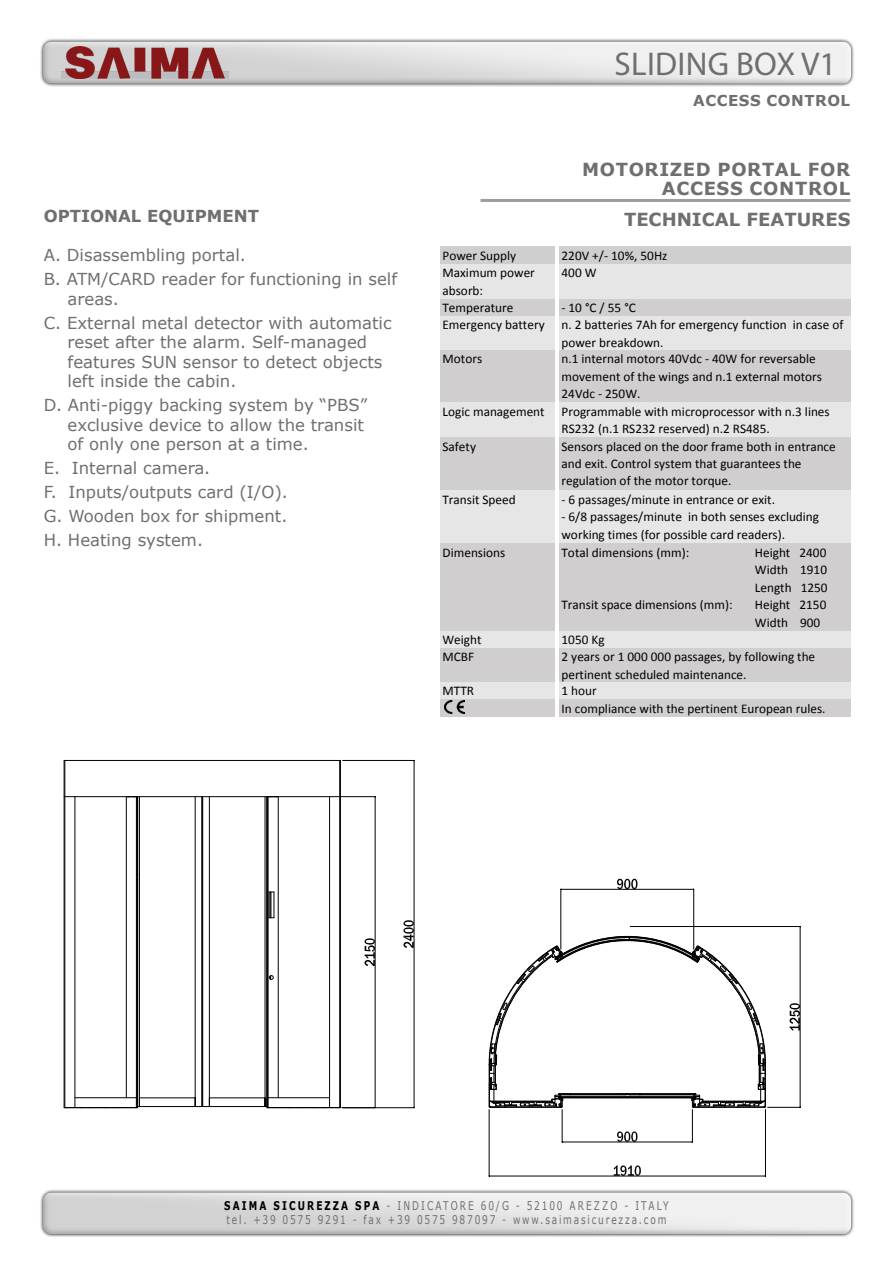
<style>
.page{position:relative;width:893px;height:1263px;background:#fff}
.page>*{position:absolute;margin:0;border:0;box-sizing:border-box;transform-origin:0 0}
.t1{font:33px "Myriad Pro";letter-spacing:.01em;color:#706f6f}
.t2{font:700 18px/19.5px "Verdana";letter-spacing:.035em;color:#706f6f;text-align:right}
.t3{font:700 18px "Verdana";color:#706f6f}
.t4{font:16.5px/24px "Verdana";color:#706f6f}
.t5{font:700 16.5px "Verdana";color:#706f6f}
.t6{font:700 15px "Verdana";letter-spacing:.035em;color:#706f6f}
.t7{font:13.2px/17.4px "Calibri";color:#000}
.t8{font:12px/14.4px "Verdana";letter-spacing:.2em;color:#706f6f;scale:.75 1}
.s1{font-weight:700;color:#000}
</style>
<div class="page">
<img style="left:40px;top:1189px;width:814px;height:48px">
<img style="left:40px;top:38px;width:814px;height:49px">
<img style="left:61px;top:46px;width:167px;height:32px">
<hr style="left:480px;top:199px;width:370px;height:3px;background:#9d9d9c">
<hr style="left:562px;top:1109px;width:1px;height:33px;background:#000">
<hr style="left:692px;top:1109px;width:1px;height:33px;background:#000">
<hr style="left:563px;top:1142px;width:129px;height:1px;background:#000">
<svg style="left:616px;top:1131px;width:22px;height:12px"></svg>
<hr style="left:560px;top:889px;width:1px;height:60px;background:#000">
<hr style="left:693px;top:889px;width:1px;height:60px;background:#000">
<hr style="left:561px;top:889px;width:132px;height:1px;background:#000">
<svg style="left:616px;top:879px;width:22px;height:11px"></svg>
<hr style="left:768px;top:1107px;width:32px;height:1px;background:#000">
<hr style="left:630px;top:926px;width:170px;height:1px;background:#000">
<hr style="left:800px;top:927px;width:1px;height:180px;background:#000">
<svg style="left:789px;top:1003px;width:12px;height:27px"></svg>
<hr style="left:343px;top:1107px;width:71px;height:1px;background:#000">
<hr style="left:343px;top:760px;width:71px;height:1px;background:#000">
<hr style="left:414px;top:761px;width:1px;height:346px;background:#000">
<svg style="left:403px;top:920px;width:12px;height:28px"></svg>
<hr style="left:342px;top:1107px;width:33px;height:1px;background:#000">
<hr style="left:343px;top:796px;width:32px;height:1px;background:#000">
<hr style="left:375px;top:797px;width:1px;height:310px;background:#000">
<svg style="left:364px;top:938px;width:12px;height:28px"></svg>
<hr style="left:489px;top:1109px;width:1px;height:67px;background:#000">
<hr style="left:765px;top:1109px;width:1px;height:67px;background:#000">
<hr style="left:489px;top:1176px;width:276px;height:1px;background:#000">
<svg style="left:614px;top:1165px;width:27px;height:12px"></svg>
<hr style="left:64px;top:1107px;width:73px;height:1px;background:#000">
<hr style="left:267px;top:1107px;width:73px;height:1px;background:#000">
<hr style="left:138px;top:1106px;width:129px;height:1px;background:#000">
<hr style="left:209px;top:1097px;width:56px;height:1px;background:#000">
<hr style="left:139px;top:1097px;width:56px;height:1px;background:#000">
<hr style="left:75px;top:1097px;width:62px;height:1px;background:#000">
<hr style="left:267px;top:1097px;width:63px;height:1px;background:#000">
<hr style="left:64px;top:760px;width:1px;height:347px;background:#000">
<hr style="left:75px;top:797px;width:1px;height:310px;background:#000">
<hr style="left:126px;top:797px;width:1px;height:301px;background:#000">
<hr style="left:136px;top:797px;width:1px;height:301px;background:#000">
<hr style="left:137px;top:797px;width:1px;height:78px;background:#000">
<hr style="left:137px;top:875px;width:1px;height:232px;background:#000">
<hr style="left:139px;top:797px;width:1px;height:309px;background:#000">
<hr style="left:195px;top:797px;width:1px;height:309px;background:#000">
<hr style="left:201px;top:797px;width:1px;height:309px;background:#000">
<hr style="left:202px;top:797px;width:1px;height:309px;background:#000">
<hr style="left:209px;top:797px;width:1px;height:309px;background:#000">
<hr style="left:265px;top:797px;width:1px;height:309px;background:#000">
<hr style="left:266px;top:797px;width:1px;height:310px;background:#000">
<hr style="left:267px;top:797px;width:1px;height:310px;background:#000">
<hr style="left:268px;top:797px;width:1px;height:301px;background:#000">
<svg style="left:269px;top:892px;width:6px;height:26px"></svg>
<hr style="left:278px;top:797px;width:1px;height:301px;background:#000">
<hr style="left:329px;top:797px;width:1px;height:310px;background:#000">
<hr style="left:339px;top:760px;width:1px;height:347px;background:#000">
<hr style="left:340px;top:760px;width:1px;height:347px;background:#000">
<hr style="left:64px;top:796px;width:278px;height:1px;background:#000">
<hr style="left:64px;top:760px;width:276px;height:1px;background:#000">
<svg style="left:269px;top:975px;width:5px;height:5px"></svg>
<svg style="left:488px;top:935px;width:278px;height:173px"></svg>
<div style="left:440px;top:246px;width:115px;height:18px;background:#d0cece"></div>
<div style="left:559px;top:246px;width:291px;height:18px;background:#d0cece"></div>
<div style="left:440px;top:264px;width:115px;height:35px;background:#e7e6e6"></div>
<div style="left:559px;top:264px;width:291px;height:35px;background:#e7e6e6"></div>
<div style="left:440px;top:299px;width:115px;height:17px;background:#d0cece"></div>
<div style="left:559px;top:299px;width:291px;height:17px;background:#d0cece"></div>
<div style="left:440px;top:316px;width:115px;height:34px;background:#e7e6e6"></div>
<div style="left:559px;top:316px;width:291px;height:34px;background:#e7e6e6"></div>
<div style="left:440px;top:350px;width:115px;height:53px;background:#d0cece"></div>
<div style="left:559px;top:350px;width:291px;height:53px;background:#d0cece"></div>
<div style="left:440px;top:402px;width:115px;height:35px;background:#e7e6e6"></div>
<div style="left:559px;top:402px;width:291px;height:35px;background:#e7e6e6"></div>
<div style="left:440px;top:437px;width:115px;height:54px;background:#d0cece"></div>
<div style="left:559px;top:437px;width:291px;height:54px;background:#d0cece"></div>
<div style="left:440px;top:490px;width:115px;height:54px;background:#e7e6e6"></div>
<div style="left:559px;top:490px;width:291px;height:54px;background:#e7e6e6"></div>
<div style="left:440px;top:544px;width:115px;height:87px;background:#d0cece"></div>
<div style="left:559px;top:544px;width:291px;height:87px;background:#d0cece"></div>
<div style="left:440px;top:631px;width:115px;height:17px;background:#e7e6e6"></div>
<div style="left:559px;top:631px;width:291px;height:17px;background:#e7e6e6"></div>
<div style="left:440px;top:648px;width:115px;height:34px;background:#d0cece"></div>
<div style="left:559px;top:648px;width:291px;height:34px;background:#d0cece"></div>
<div style="left:440px;top:682px;width:115px;height:18px;background:#e7e6e6"></div>
<div style="left:559px;top:682px;width:291px;height:18px;background:#e7e6e6"></div>
<div style="left:440px;top:700px;width:115px;height:17px;background:#d0cece"></div>
<div style="left:559px;top:700px;width:291px;height:17px;background:#d0cece"></div>
<img style="left:444px;top:701px;width:21px;height:13px">
<h1 class="t1" style="left:614px;top:43px;width:223px">SLIDING BOX V1</h1>
<p class="t6" style="left:693px;top:90px;width:158px">ACCESS CONTROL</p>
<h2 class="t2" style="left:582px;top:159px;width:269px">MOTORIZED PORTAL FOR<br>ACCESS CONTROL</h2>
<p class="t5" style="left:44px;top:205px;width:217px">OPTIONAL EQUIPMENT</p>
<h2 class="t3" style="left:624px;top:207px;width:228px">TECHNICAL FEATURES</h2>
<p class="t4" style="left:44px;top:243px;width:355px">A. Disassembling portal.<br>B. ATM/CARD reader for functioning in self</p>
<p class="t4" style="left:44px;top:287px;width:349px;text-indent:24px">areas.<br>C. External metal detector with automatic</p>
<p class="t4" style="left:68px;top:332px;width:316px;line-height:19.5px">reset after the alarm. Self-managed features SUN sensor to detect objects left inside the cabin.</p>
<p class="t4" style="left:68px;top:395px;width:301px;line-height:19.5px;text-indent:-24px">D. Anti-piggy backing system by “PBS” exclusive device to allow the transit of only one person at a time.</p>
<p class="t4" style="left:44px;top:456px;width:246px">E. Internal camera.<br>F. Inputs/outputs card (I/O).<br>G. Wooden box for shipment.<br>H. Heating system.</p>
<p class="t7" style="left:561px;top:246px;width:107px">220V +/- 10%, 50Hz</p>
<p class="t7" style="left:442px;top:246px;width:104px">Power Supply<br>Maximum power absorb:<br>Temperature<br>Emergency battery</p>
<p class="t7" style="left:442px;top:350px;width:41px">Motors</p>
<p class="t7" style="left:561px;top:264px;width:37px">400 W</p>
<p class="t7" style="left:561px;top:299px;width:76px">- 10 °C / 55 °C</p>
<p class="t7" style="left:561px;top:316px;width:283px">n. 2 batteries 7Ah for emergency function in case of power breakdown.</p>
<p class="t7" style="left:561px;top:350px;width:262px">n.1 internal motors 40Vdc - 40W for reversable movement of the wings and n.1 external motors<br>24Vdc - 250W.</p>
<p class="t7" style="left:561px;top:402px;width:270px">Programmable with microprocessor with n.3 lines<br>RS232 (n.1 RS232 reserved) n.2 RS485.</p>
<p class="t7" style="left:442px;top:402px;width:104px">Logic management</p>
<p class="t7" style="left:442px;top:437px;width:35px">Safety</p>
<p class="t7" style="left:561px;top:437px;width:276px">Sensors placed on the door frame both in entrance and exit. Control system that guarantees the regulation of the motor torque.</p>
<p class="t7" style="left:561px;top:490px;width:215px">- 6 passages/minute in entrance or exit.</p>
<p class="t7" style="left:561px;top:508px;width:259px">- 6/8 passages/minute in both senses excluding working times (for possible card readers).</p>
<p class="t7" style="left:442px;top:490px;width:75px">Transit Speed</p>
<p class="t7" style="left:442px;top:543px;width:64px">Dimensions</p>
<p class="t7" style="left:561px;top:543px;width:129px">Total dimensions (mm):</p>
<p class="t7" style="left:755px;top:543px;width:74px;text-align:justify">Height 2400<br>Width 1910<br>Length 1250<br>Height 2150<br>Width 900</p>
<p class="t7" style="left:561px;top:596px;width:173px">Transit space dimensions (mm):</p>
<p class="t7" style="left:442px;top:631px;width:40px">Weight<br>MCBF</p>
<p class="t7" style="left:442px;top:682px;width:33px">MTTR</p>
<p class="t7" style="left:561px;top:631px;width:45px">1050 Kg</p>
<p class="t7" style="left:561px;top:648px;width:255px">2 years or 1 000 000 passages, by following the pertinent scheduled maintenance.</p>
<p class="t7" style="left:561px;top:682px;width:37px">1 hour</p>
<p class="t7" style="left:561px;top:699px;width:266px">In compliance with the pertinent European rules.</p>
<p class="t8" style="left:224px;top:1198px;width:594px"><span class="s1">SAIMA SICUREZZA SPA</span> - INDICATORE 60/G - 52100 AREZZO - ITALY tel. +39 0575 9291 - fax +39 0575 987097 - www.saimasicurezza.com</p>
</div>
